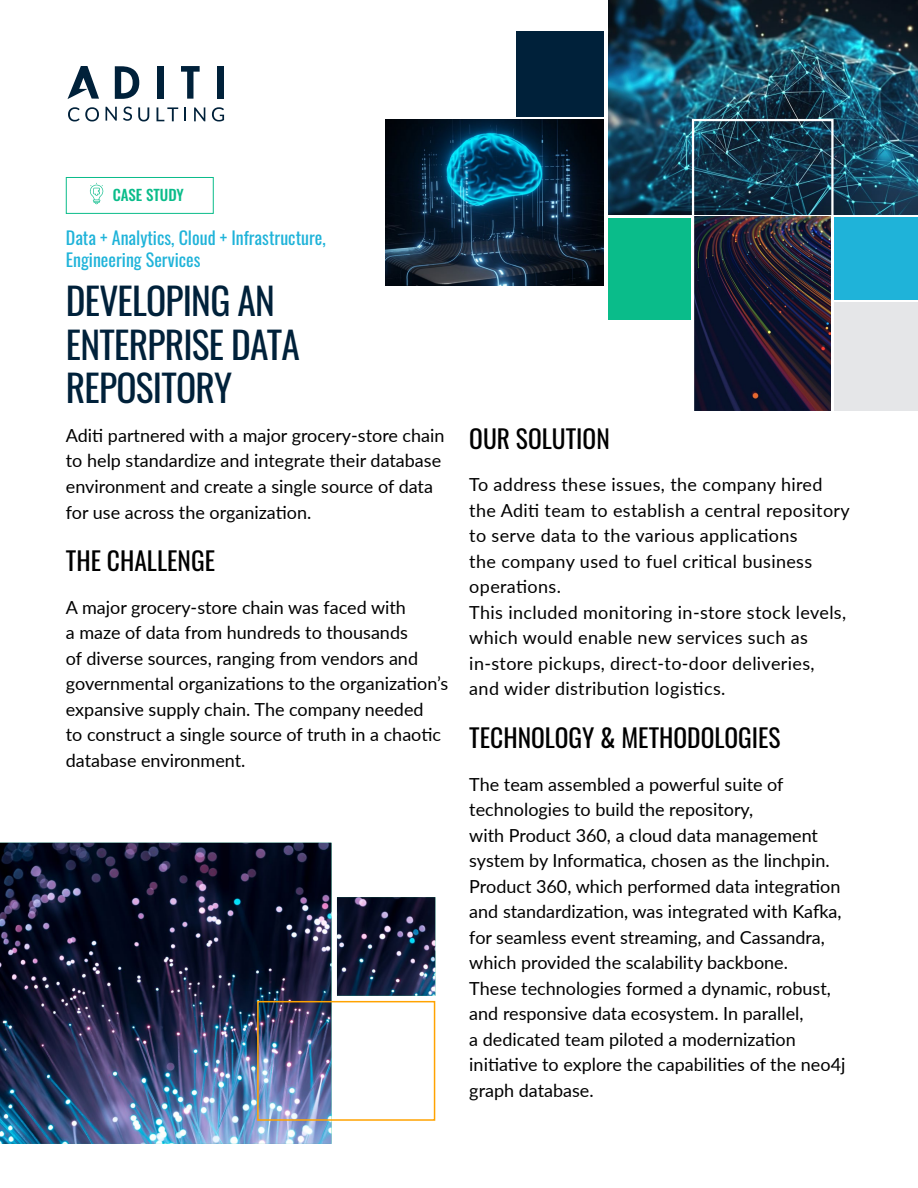
<style>
.page{position:relative;width:918px;height:1188px;background:#fff}
.page>*{position:absolute;margin:0;border:0;box-sizing:border-box;transform-origin:0 0}
.t1{font:37.5px/43.5px "Oswald";letter-spacing:-.02em;color:#00213a}
.t2{font:25.5px "Oswald";color:#000}
.t3{font:18px/25.5px "Lato";color:#000}
.t4{font:18px/25.5px "Lato";letter-spacing:.02em;color:#000}
.t5{font:18px/21.6px "Oswald";color:#1fb3d9}
.t6{font:500 15px "Oswald";color:#0abc8a}
</style>
<div class="page">
<img style="left:608px;top:0;width:310px;height:214px">
<img style="left:0;top:843px;width:435px;height:301px">
<img style="left:386px;top:120px;width:218px;height:165px">
<div style="left:257px;top:1001px;width:178px;height:120px;border:2px solid #ffa300"></div>
<img style="left:695px;top:217px;width:136px;height:193px">
<div style="left:692px;top:119px;width:142px;height:294px;border:2px solid #fff"></div>
<div style="left:517px;top:31px;width:87px;height:85px;background:#00213a"></div>
<div style="left:608px;top:218px;width:83px;height:102px;background:#0abc8a"></div>
<div style="left:834px;top:217px;width:84px;height:83px;background:#1fb3d9"></div>
<div style="left:834px;top:302px;width:84px;height:108px;background:#e5e6e8"></div>
<div style="left:66px;top:177px;width:148px;height:37px;border:1px solid #0abc8a"></div>
<svg style="left:68px;top:66px;width:31px;height:33px"></svg>
<svg style="left:115px;top:66px;width:24px;height:33px"></svg>
<div style="left:157px;top:66px;width:7px;height:33px;background:#00213a"></div>
<div style="left:217px;top:66px;width:7px;height:33px;background:#00213a"></div>
<svg style="left:181px;top:66px;width:19px;height:33px"></svg>
<svg style="left:68px;top:107px;width:31px;height:14px"></svg>
<svg style="left:106px;top:107px;width:11px;height:14px"></svg>
<svg style="left:123px;top:107px;width:9px;height:14px"></svg>
<svg style="left:138px;top:107px;width:11px;height:14px"></svg>
<svg style="left:157px;top:107px;width:21px;height:14px"></svg>
<svg style="left:185px;top:107px;width:1px;height:14px"></svg>
<svg style="left:194px;top:107px;width:11px;height:14px"></svg>
<svg style="left:212px;top:107px;width:12px;height:14px"></svg>
<svg style="left:90px;top:183px;width:13px;height:21px"></svg>
<p class="t6" style="left:113px;top:187px;width:73px">CASE STUDY</p>
<p class="t5" style="left:66px;top:226px;width:261px">Data + Analytics, Cloud + Infrastructure,<br>Engineering Services</p>
<h1 class="t1" style="left:66px;top:276px;width:236px">DEVELOPING AN<br>ENTERPRISE DATA<br>REPOSITORY</h1>
<p class="t3" style="left:66px;top:422px;width:380px">Aditi partnered with a major grocery-store chain to help standardize and integrate their database environment and create a single source of data for use across the organization.</p>
<h2 class="t2" style="left:66px;top:538px;width:151px">THE CHALLENGE</h2>
<p class="t3" style="left:66px;top:594px;width:384px">A major grocery-store chain was faced with<br>a maze of data from hundreds to thousands<br>of diverse sources, ranging from vendors and governmental organizations to the organization’s expansive supply chain. The company needed<br>to construct a single source of truth in a chaotic database environment.</p>
<h2 class="t2" style="left:469px;top:416px;width:142px">OUR SOLUTION</h2>
<p class="t4" style="left:469px;top:471px;width:382px">To address these issues, the company hired the Aditi team to establish a central repository to serve data to the various applications<br>the company used to fuel critical business operations.<br>This included monitoring in-store stock levels, which would enable new services such as in-store pickups, direct-to-door deliveries,<br>and wider distribution logistics.</p>
<h2 class="t2" style="left:469px;top:715px;width:313px">TECHNOLOGY &amp; METHODOLOGIES</h2>
<p class="t3" style="left:469px;top:771px;width:378px">The team assembled a powerful suite of technologies to build the repository,<br>with Product 360, a cloud data management system by Informatica, chosen as the linchpin.<br>Product 360, which performed data integration and standardization, was integrated with Kafka, for seamless event streaming, and Cassandra, which provided the scalability backbone.<br>These technologies formed a dynamic, robust, and responsive data ecosystem. In parallel,<br>a dedicated team piloted a modernization initiative to explore the capabilities of the neo4j graph database.</p>
</div>
